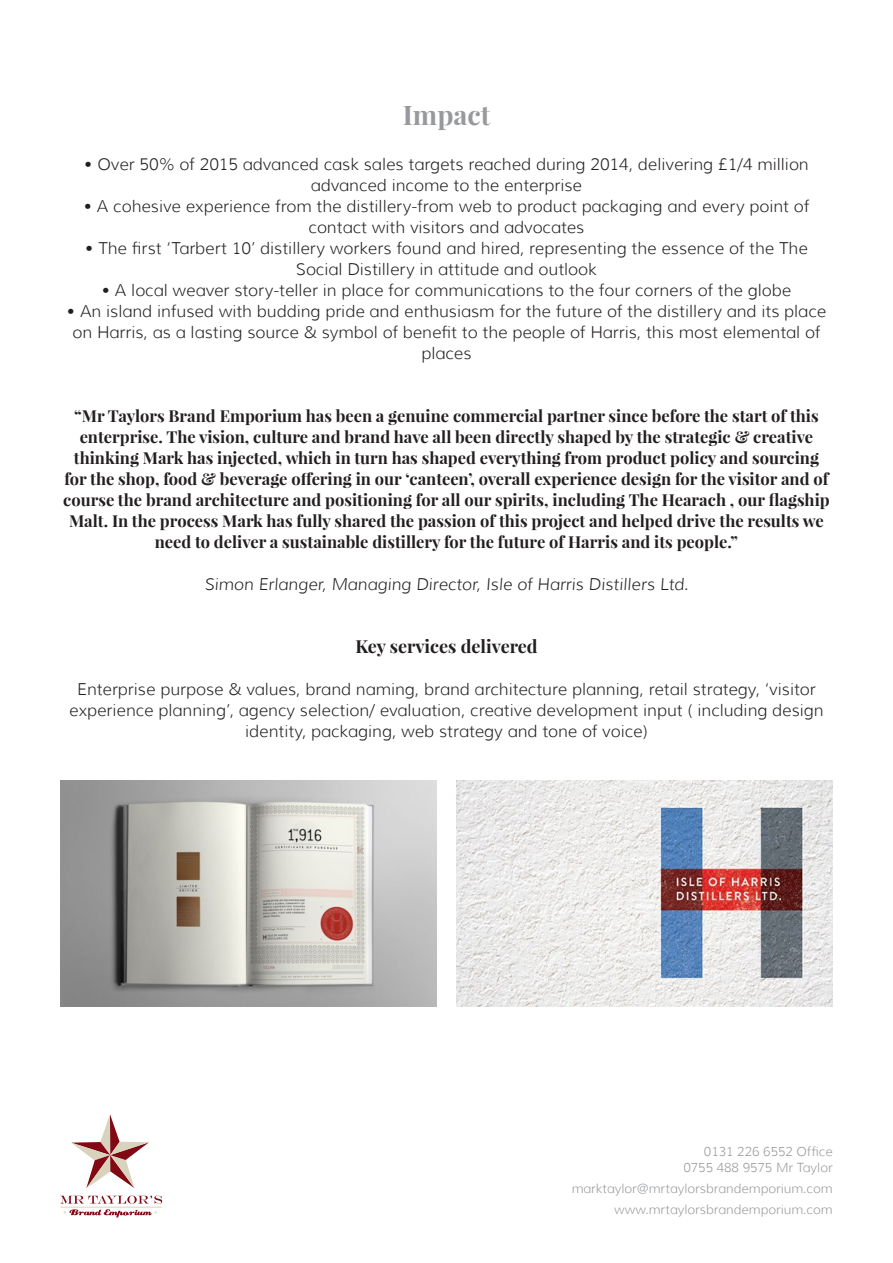
<style>
.page{position:relative;width:893px;height:1263px;background:#fff}
.page>*{position:absolute;margin:0;border:0;box-sizing:border-box;transform-origin:0 0}
.t1{font:700 27px "Playfair Display";color:#97999c}
.t2{font:700 18px "Playfair Display";color:#231f20}
.t3{font:300 16.5px/21px "Muli";color:#231f20;text-align:center}
.t4{font:700 16.5px/21px "Playfair Display";color:#231f20;text-align:center}
.t5{font:italic 300 16.5px "Muli";color:#231f20}
.t6{font:300 12.75px "Muli";color:#97999c}
</style>
<div class="page">
<svg style="left:71px;top:1114px;width:78px;height:74px"></svg>
<svg style="left:60px;top:1195px;width:102px;height:22px"></svg>
<hr style="left:60px;top:1207px;width:102px;height:1px;background:#d8d3bd">
<img style="left:60px;top:781px;width:377px;height:225px">
<img style="left:456px;top:781px;width:377px;height:225px">
<p class="t1" style="left:403px;top:98px;width:89px">Impact</p>
<p class="t3" style="left:84px;top:153px;width:726px">• Over 50% of 2015 advanced cask sales targets reached during 2014, delivering £1/4 million</p>
<p class="t3" style="left:311px;top:174px;width:273px">advanced income to the enterprise</p>
<p class="t3" style="left:84px;top:195px;width:727px">• A cohesive experience from the distillery-from web to product packaging and every point of</p>
<p class="t3" style="left:309px;top:216px;width:277px">contact with visitors and advocates</p>
<p class="t3" style="left:85px;top:237px;width:724px">• The first ‘Tarbert 10’ distillery workers found and hired, representing the essence of the The</p>
<p class="t3" style="left:296px;top:258px;width:302px">Social Distillery in attitude and outlook</p>
<p class="t3" style="left:102px;top:279px;width:691px">• A local weaver story-teller in place for communications to the four corners of the globe</p>
<p class="t3" style="left:67px;top:300px;width:761px">• An island infused with budding pride and enthusiasm for the future of the distillery and its place on Harris, as a lasting source &amp; symbol of benefit to the people of Harris, this most elemental of places</p>
<p class="t4" style="left:63px;top:405px;width:768px">“Mr Taylors Brand Emporium has been a genuine commercial partner since before the start of this enterprise. The vision, culture and brand have all been directly shaped by the strategic &amp; creative thinking Mark has injected, which in turn has shaped everything from product policy and sourcing for the shop, food &amp; beverage offering in our ‘canteen’, overall experience design for the visitor and of course the brand architecture and positioning for all our spirits, including The Hearach , our flagship Malt. In the process Mark has fully shared the passion of this project and helped drive the results we need to deliver a sustainable distillery for the future of Harris and its people.”</p>
<p class="t5" style="left:204px;top:574px;width:485px">Simon Erlanger, Managing Director, Isle of Harris Distillers Ltd.</p>
<p class="t2" style="left:355px;top:635px;width:184px">Key services delivered</p>
<p class="t3" style="left:69px;top:678px;width:756px">Enterprise purpose &amp; values, brand naming, brand architecture planning, retail strategy, ‘visitor experience planning’, agency selection/ evaluation, creative development input ( including design identity, packaging, web strategy and tone of voice)</p>
<p class="t6" style="left:704px;top:1144px;width:130px">0131 226 6552 Office</p>
<p class="t6" style="left:683px;top:1159px;width:151px">0755 488 9575 Mr Taylor</p>
<p class="t6" style="left:572px;top:1180px;width:262px">marktaylor@mrtaylorsbrandemporium.com</p>
<p class="t6" style="left:614px;top:1201px;width:220px">www.mrtaylorsbrandemporium.com</p>
</div>
